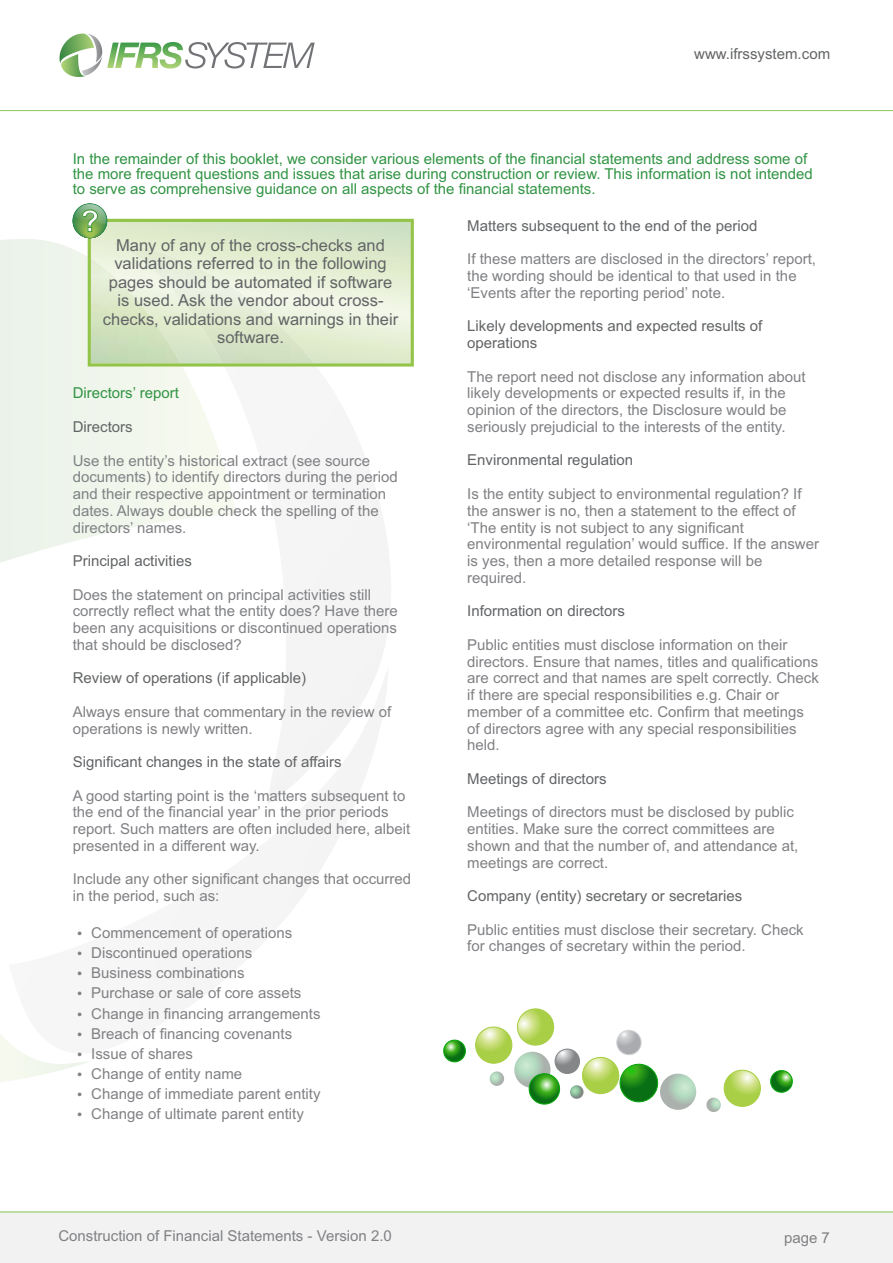
<style>
.page{position:relative;width:893px;height:1263px;background:#fff}
.page>*{position:absolute;margin:0;border:0;box-sizing:border-box;transform-origin:0 0}
.t1{font:700 30px "Arial";color:#fefefe}
.t2{font:16.5px/18.5px "Arial";color:#626466;text-align:center}
.t3{font:15px/16.8px "Arial";color:#808184}
.t4{font:15px/16.8px "Arial";color:#626466}
.t5{font:15px/15px "Arial";color:#329444}
</style>
<div class="page">
<div style="left:0;top:1212px;width:893px;height:51px;background:#f2f2f2"></div>
<div style="left:0;top:1211px;width:893px;height:52px;border:1px solid #f2f2f2"></div>
<hr style="left:0;top:110px;width:893px;height:1px;background:#9c6">
<hr style="left:0;top:1211px;width:893px;height:1px;background:#9c6">
<svg style="left:60px;top:34px;width:255px;height:43px"></svg>
<svg style="left:286px;top:611px;width:6px;height:56px"></svg>
<svg style="left:268px;top:667px;width:120px;height:256px"></svg>
<svg style="left:0;top:239px;width:236px;height:324px"></svg>
<svg style="left:88px;top:219px;width:326px;height:148px;background:#dce9c9"></svg>
<svg style="left:72px;top:203px;width:35px;height:35px"></svg>
<svg style="left:443px;top:1039px;width:23px;height:23px"></svg>
<svg style="left:770px;top:1070px;width:23px;height:23px"></svg>
<svg style="left:475px;top:1008px;width:221px;height:102px"></svg>
<svg style="left:706px;top:1069px;width:55px;height:43px"></svg>
<svg style="left:0;top:1034px;width:88px;height:48px"></svg>
<p class="t4" style="left:694px;top:47px;width:137px">www.ifrssystem.com</p>
<p class="t5" style="left:73px;top:153px;width:742px">In the remainder of this booklet, we consider various elements of the financial statements and address some of the more frequent questions and issues that arise during construction or review. This information is not intended to serve as comprehensive guidance on all aspects of the financial statements.</p>
<h1 class="t1" style="left:81px;top:210px;width:20px">?</h1>
<p class="t2" style="left:103px;top:237px;width:297px">Many of any of the cross-checks and validations referred to in the following pages should be automated if software is used. Ask the vendor about cross&shy;checks, validations and warnings in their software.</p>
<p class="t5" style="left:73px;top:387px;width:108px">Directors’ report</p>
<p class="t4" style="left:73px;top:420px;width:61px">Directors</p>
<p class="t3" style="left:73px;top:453px;width:327px">Use the entity’s historical extract (see source documents) to identify directors during the period and their respective appointment or termination dates. Always double check the spelling of the directors’ names.</p>
<p class="t4" style="left:73px;top:554px;width:121px">Principal activities</p>
<p class="t3" style="left:73px;top:587px;width:327px">Does the statement on principal activities still correctly reflect what the entity does? Have there been any acquisitions or discontinued operations that should be disclosed?</p>
<p class="t4" style="left:73px;top:671px;width:235px">Review of operations (if applicable)</p>
<p class="t3" style="left:73px;top:704px;width:320px">Always ensure that commentary in the review of operations is newly written.</p>
<p class="t4" style="left:73px;top:755px;width:270px">Significant changes in the state of affairs</p>
<p class="t3" style="left:73px;top:788px;width:339px">A good starting point is the ‘matters subsequent to the end of the financial year’ in the prior periods report. Such matters are often included here, albeit presented in a different way.</p>
<p class="t3" style="left:73px;top:872px;width:340px">Include any other significant changes that occurred in the period, such as:</p>
<p class="t3" style="left:91px;top:924px;width:231px;line-height:20.1px">Commencement of operations<br>Discontinued operations<br>Business combinations<br>Purchase or sale of core assets<br>Change in financing arrangements<br>Breach of financing covenants<br>Issue of shares<br>Change of entity name<br>Change of immediate parent entity<br>Change of ultimate parent entity</p>
<p class="t3" style="left:58px;top:1229px;width:335px">Construction of Financial Statements - Version 2.0</p>
<p class="t4" style="left:467px;top:219px;width:292px">Matters subsequent to the end of the period</p>
<p class="t3" style="left:467px;top:252px;width:350px">If these matters are disclosed in the directors’ report, the wording should be identical to that used in the ‘Events after the reporting period’ note.</p>
<p class="t4" style="left:467px;top:319px;width:297px">Likely developments and expected results of operations</p>
<p class="t3" style="left:467px;top:369px;width:340px">The report need not disclose any information about likely developments or expected results if, in the opinion of the directors, the Disclosure would be seriously prejudicial to the interests of the entity.</p>
<p class="t4" style="left:467px;top:453px;width:167px">Environmental regulation</p>
<p class="t3" style="left:467px;top:487px;width:353px">Is the entity subject to environmental regulation? If the answer is no, then a statement to the effect of ‘The entity is not subject to any significant environmental regulation’ would suffice. If the answer is yes, then a more detailed response will be required.</p>
<p class="t4" style="left:467px;top:604px;width:159px">Information on directors</p>
<p class="t3" style="left:467px;top:637px;width:353px">Public entities must disclose information on their directors. Ensure that names, titles and qualifications are correct and that names are spelt correctly. Check if there are special responsibilities e.g. Chair or member of a committee etc. Confirm that meetings of directors agree with any special responsibilities held.</p>
<p class="t4" style="left:467px;top:771px;width:141px">Meetings of directors</p>
<p class="t3" style="left:467px;top:805px;width:333px">Meetings of directors must be disclosed by public entities. Make sure the correct committees are shown and that the number of, and attendance at, meetings are correct.</p>
<p class="t4" style="left:467px;top:889px;width:277px">Company (entity) secretary or secretaries</p>
<p class="t3" style="left:467px;top:922px;width:338px">Public entities must disclose their secretary. Check for changes of secretary within the period.</p>
<p class="t3" style="left:784px;top:1230px;width:47px">page 7</p>
</div>
